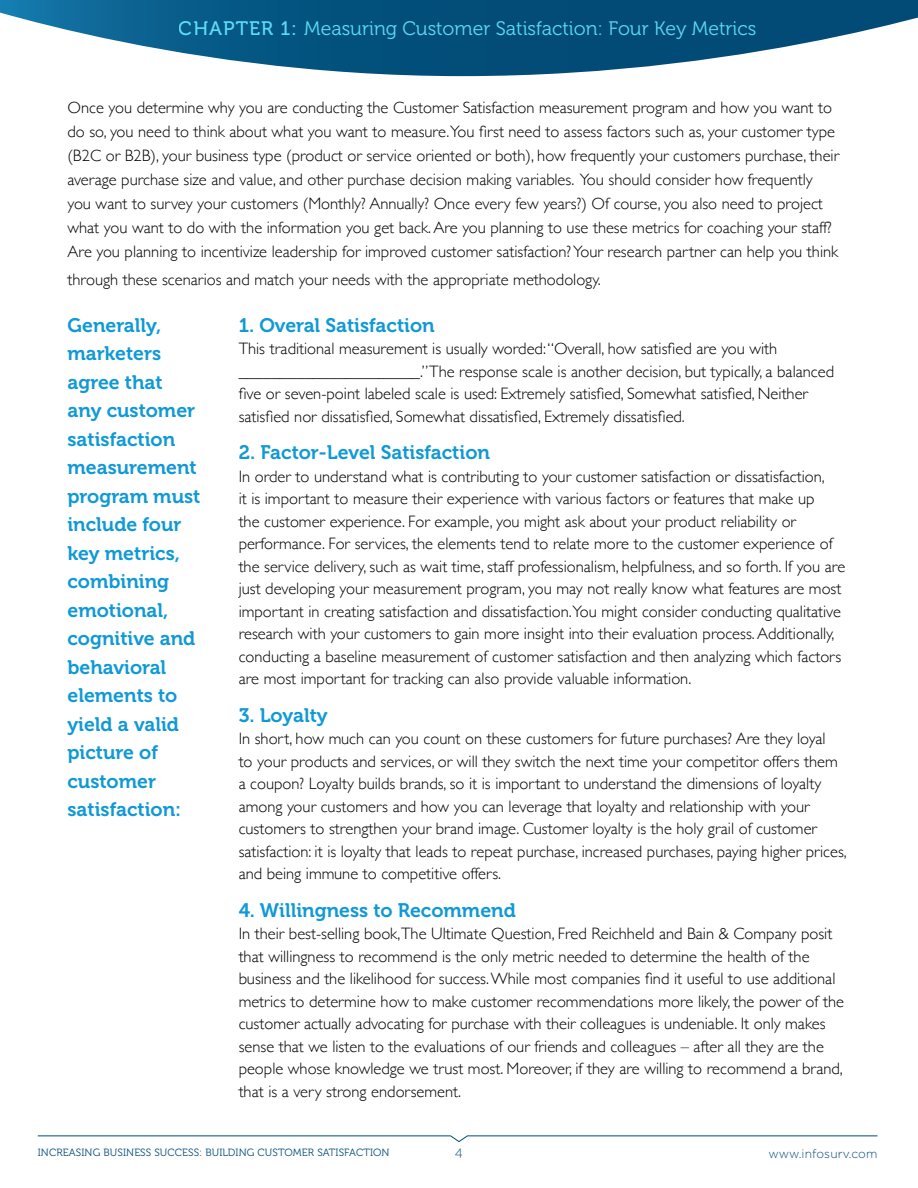
<style>
.page{position:relative;width:918px;height:1188px;background:#fff}
.page>*{position:absolute;margin:0;border:0;box-sizing:border-box;transform-origin:0 0}
.INFOSURV_BODY{font:19.5px/28.5px "Museo 700";color:#1099d6}
.t1{font:19.5px "Museo 300";color:#58c9e8}
.INFOSURV_BODY-2{font:300 16.5px/22.5px "Gill Sans";color:#000}
.t2{font:13.5px "Museo 100";color:#034b77}
.t3{font:300 12px "Gotham";letter-spacing:.01em;color:#034b77}
.t4{font:10.5px "Museo 300";letter-spacing:.01em;color:#034b77}
.s1{font-family:"Museo 500"}
</style>
<div class="page">
<svg style="left:37px;top:1135px;width:841px;height:7px"></svg>
<svg style="left:0;top:0;width:918px;height:76px"></svg>
<p class="t1" style="left:179px;top:18px;width:579px"><span class="s1">CHAPTER 1:</span> Measuring Customer Satisfaction: Four Key Metrics</p>
<p class="INFOSURV_BODY-2" style="left:68px;top:95px;width:773px;line-height:24px">Once you determine why you are conducting the Customer Satisfaction measurement program and how you want to do so, you need to think about what you want to measure.You first need to assess factors such as, your customer type (B2C or B2B), your business type (product or service oriented or both), how frequently your customers purchase, their average purchase size and value, and other purchase decision making variables. You should consider how frequently you want to survey your customers (Monthly? Annually? Once every few years?) Of course, you also need to project what you want to do with the information you get back. Are you planning to use these metrics for coaching your staff?<br>Are you planning to incentivize leadership for improved customer satisfaction? Your research partner can help you think</p>
<p class="INFOSURV_BODY-2" style="left:68px;top:268px;width:535px">through these scenarios and match your needs with the appropriate methodology.</p>
<p class="INFOSURV_BODY" style="left:68px;top:311px;width:134px">Generally, marketers agree that any customer satisfaction measurement program must include four key metrics, combining emotional, cognitive and behavioral elements to yield a valid picture of customer satisfaction:</p>
<p class="INFOSURV_BODY" style="left:239px;top:311px;width:198px">1. Overal Satisfaction</p>
<p class="INFOSURV_BODY-2" style="left:239px;top:337px;width:597px">This traditional measurement is usually worded: “Overall, how satisfied are you with ______________________.” The response scale is another decision, but typically, a balanced five or seven-point labeled scale is used: Extremely satisfied, Somewhat satisfied, Neither satisfied nor dissatisfied, Somewhat dissatisfied, Extremely dissatisfied.</p>
<p class="INFOSURV_BODY" style="left:239px;top:438px;width:253px">2. Factor-Level Satisfaction</p>
<p class="INFOSURV_BODY-2" style="left:239px;top:464px;width:608px">In order to understand what is contributing to your customer satisfaction or dissatisfaction,<br>it is important to measure their experience with various factors or features that make up<br>the customer experience. For example, you might ask about your product reliability or performance. For services, the elements tend to relate more to the customer experience of the service delivery, such as wait time, staff professionalism, helpfulness, and so forth. If you are just developing your measurement program, you may not really know what features are most important in creating satisfaction and dissatisfaction.You might consider conducting qualitative research with your customers to gain more insight into their evaluation process. Additionally, conducting a baseline measurement of customer satisfaction and then analyzing which factors are most important for tracking can also provide valuable information.</p>
<p class="INFOSURV_BODY" style="left:239px;top:701px;width:90px">3. Loyalty</p>
<p class="INFOSURV_BODY-2" style="left:239px;top:727px;width:610px">In short, how much can you count on these customers for future purchases? Are they loyal<br>to your products and services, or will they switch the next time your competitor offers them a coupon? Loyalty builds brands, so it is important to understand the dimensions of loyalty among your customers and how you can leverage that loyalty and relationship with your customers to strengthen your brand image. Customer loyalty is the holy grail of customer satisfaction: it is loyalty that leads to repeat purchase, increased purchases, paying higher prices, and being immune to competitive offers.</p>
<p class="INFOSURV_BODY" style="left:239px;top:896px;width:279px">4. Willingness to Recommend</p>
<p class="INFOSURV_BODY-2" style="left:239px;top:922px;width:607px">In their best-selling book,The Ultimate Question, Fred Reichheld and Bain &amp; Company posit that willingness to recommend is the only metric needed to determine the health of the business and the likelihood for success. While most companies find it useful to use additional metrics to determine how to make customer recommendations more likely, the power of the customer actually advocating for purchase with their colleagues is undeniable. It only makes sense that we listen to the evaluations of our friends and colleagues – after all they are the people whose knowledge we trust most. Moreover, if they are willing to recommend a brand, that is a very strong endorsement.</p>
<p class="t4" style="left:38px;top:1147px;width:353px">INCREASING BUSINESS SUCCESS: BUILDING CUSTOMER SATISFACTION</p>
<p class="t2" style="left:455px;top:1146px;width:9px">4</p>
<p class="t3" style="left:768px;top:1146px;width:111px">www.infosurv.com</p>
</div>
